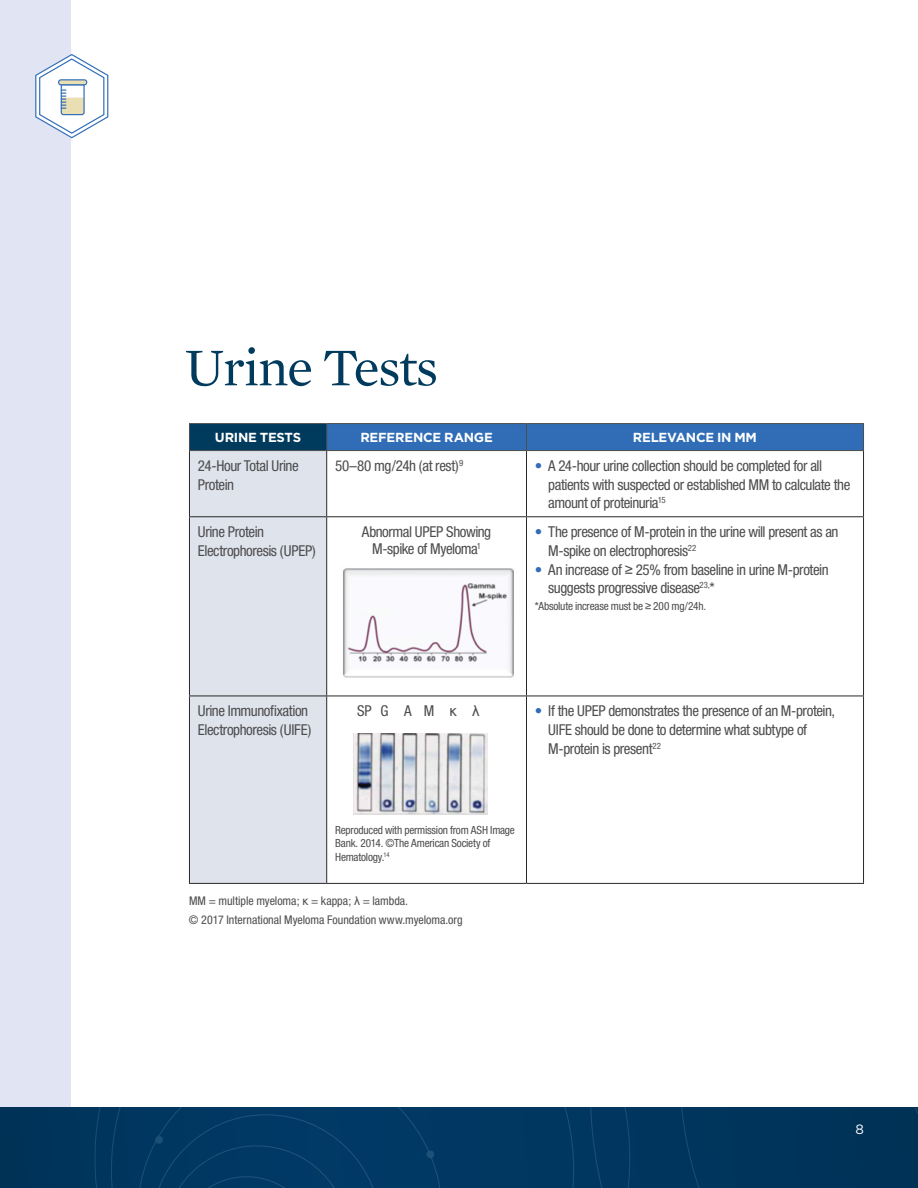
<style>
.page{position:relative;width:918px;height:1188px;background:#fff}
.page>*{position:absolute;margin:0;border:0;box-sizing:border-box;transform-origin:0 0}
.t1{font:54px "Mercury Text G1";letter-spacing:-.025em;color:#003a5d}
.t2{font:condensed 15px/18.8px "Helvetica Neue";letter-spacing:-.03em;color:#4d4d4f}
.t3{font:13.5px "Gotham";color:#fff}
.t4{font:700 13.2px "Gotham";letter-spacing:-.02em;color:#fff}
.t5{font:condensed 12px/19px "Helvetica Neue";color:#4d4d4f}
.t6{font:condensed 11.25px/13.2px "Helvetica Neue";letter-spacing:-.015em;color:#4d4d4f}
.s1{color:#306db6}
.s2{font-family:"Arial Narrow";font-stretch:normal}
.s3{font-family:"Arial";font-stretch:normal}
</style>
<div class="page">
<div style="left:0;top:0;width:70px;height:1188px;background:#e0e4f3"></div>
<div style="left:0;top:1107px;width:918px;height:81px;background:#00365f"></div>
<div style="left:189px;top:424px;width:138px;height:27px;background:#003a5d"></div>
<div style="left:190px;top:451px;width:136px;height:432px;background:#dfe3eb"></div>
<hr style="left:189px;top:451px;width:1px;height:65px;background:#292829">
<hr style="left:326px;top:451px;width:1px;height:65px;background:#292829">
<hr style="left:526px;top:451px;width:1px;height:65px;background:#292829">
<hr style="left:863px;top:451px;width:1px;height:65px;background:#292829">
<hr style="left:189px;top:516px;width:138px;height:1px;background:#292829">
<hr style="left:189px;top:517px;width:1px;height:178px;background:#292829">
<hr style="left:327px;top:516px;width:199px;height:1px;background:#292829">
<hr style="left:326px;top:517px;width:1px;height:178px;background:#292829">
<hr style="left:526px;top:516px;width:338px;height:1px;background:#292829">
<hr style="left:526px;top:517px;width:1px;height:178px;background:#292829">
<hr style="left:863px;top:517px;width:1px;height:178px;background:#292829">
<hr style="left:189px;top:695px;width:138px;height:1px;background:#292829">
<hr style="left:189px;top:696px;width:1px;height:187px;background:#292829">
<hr style="left:327px;top:695px;width:199px;height:1px;background:#292829">
<hr style="left:326px;top:696px;width:1px;height:187px;background:#292829">
<hr style="left:526px;top:695px;width:338px;height:1px;background:#292829">
<hr style="left:526px;top:696px;width:1px;height:187px;background:#292829">
<hr style="left:863px;top:696px;width:1px;height:187px;background:#292829">
<hr style="left:189px;top:883px;width:138px;height:1px;background:#292829">
<hr style="left:327px;top:883px;width:199px;height:1px;background:#292829">
<hr style="left:526px;top:883px;width:338px;height:1px;background:#292829">
<hr style="left:189px;top:423px;width:138px;height:1px;background:#4d4d4f">
<svg style="left:189px;top:424px;width:1px;height:26px"></svg>
<hr style="left:327px;top:423px;width:199px;height:1px;background:#4d4d4f">
<hr style="left:526px;top:423px;width:338px;height:1px;background:#4d4d4f">
<div style="left:326px;top:424px;width:538px;height:26px;background:#306db6"></div>
<hr style="left:189px;top:450px;width:138px;height:1px;background:#4d4d4f">
<hr style="left:327px;top:450px;width:199px;height:1px;background:#4d4d4f">
<hr style="left:526px;top:450px;width:338px;height:1px;background:#4d4d4f">
<svg style="left:35px;top:53px;width:74px;height:86px"></svg>
<div style="left:59px;top:80px;width:28px;height:5px;background:#eadeb3;border-radius:2px"></div>
<div style="left:58px;top:79px;width:29px;height:6px;border:1px solid #306db6;border-radius:2px"></div>
<img style="left:343px;top:568px;width:171px;height:110px">
<img style="left:354px;top:733px;width:134px;height:82px">
<h1 class="t1" style="left:184px;top:328px;width:255px">Urine Tests</h1>
<p class="t4" style="left:215px;top:428px;width:88px">URINE TESTS</p>
<p class="t4" style="left:360px;top:428px;width:134px">REFERENCE RANGE</p>
<p class="t4" style="left:633px;top:428px;width:126px">RELEVANCE IN MM</p>
<p class="t2" style="left:198px;top:456px;width:102px">24-Hour Total Urine<br>Protein</p>
<p class="t2" style="left:335px;top:456px;width:130px">50–80 mg/24h (at rest)<sup>9</sup></p>
<p class="t2" style="left:548px;top:456px;width:304px;text-indent:-13px"><span class="s1">•</span> A 24-hour urine collection should be completed for all patients with suspected or established MM to calculate the amount of proteinuria<sup>15</sup></p>
<p class="t2" style="left:198px;top:522px;width:119px">Urine Protein<br>Electrophoresis (UPEP)</p>
<p class="t2" style="left:362px;top:523px;width:131px;line-height:16.8px;text-align:center">Abnormal UPEP Showing<br>M-spike of Myeloma<sup>1</sup></p>
<p class="t2" style="left:548px;top:522px;width:292px;text-indent:-13px"><span class="s1">•</span> The presence of M-protein in the urine will present as an<br>M-spike on electrophoresis<sup>22</sup></p>
<p class="t2" style="left:548px;top:560px;width:282px;text-indent:-13px"><span class="s1">•</span> An increase of <span class="s2">≥</span> 25% from baseline in urine M-protein suggests progressive disease<sup>23,</sup>*</p>
<p class="t6" style="left:535px;top:600px;width:173px">*Absolute increase must be <span class="s2">≥</span> 200 mg/24h.</p>
<p class="t2" style="left:198px;top:701px;width:115px">Urine Immunofixation<br>Electrophoresis (UIFE)</p>
<p class="t2" style="left:357px;top:701px;width:124px">SP G A M <span class="s3">κ λ</span></p>
<p class="t2" style="left:548px;top:701px;width:288px;text-indent:-13px"><span class="s1">•</span> If the UPEP demonstrates the presence of an M-protein,<br>UIFE should be done to determine what subtype of<br>M-protein is present<sup>22</sup></p>
<p class="t6" style="left:335px;top:824px;width:181px">Reproduced with permission from ASH Image<br>Bank. 2014. ©The American Society of<br>Hematology.<sup>14</sup></p>
<p class="t5" style="left:189px;top:891px;width:275px">MM = multiple myeloma; <span class="s3">κ</span> = kappa; <span class="s3">λ</span> = lambda.<br>© 2017 International Myeloma Foundation www.myeloma.org</p>
<p class="t3" style="left:855px;top:1121px;width:10px">8</p>
</div>
